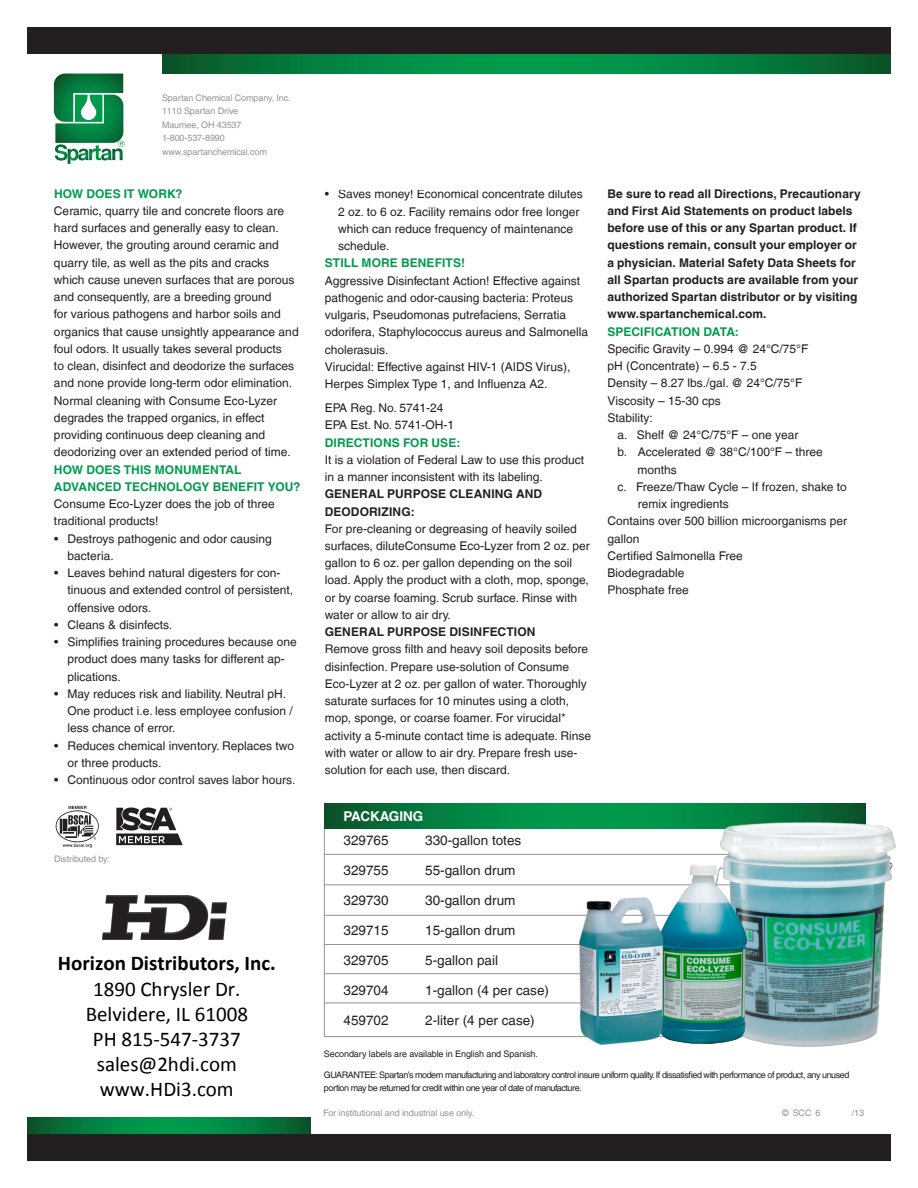
<style>
.page{position:relative;width:918px;height:1188px;background:#fff}
.page>*{position:absolute;margin:0;border:0;box-sizing:border-box;transform-origin:0 0}
.t1{font:21px/25.2px "Calibri";color:#000;text-align:center}
.t2{font:700 21px "Calibri";color:#000}
.t3{font:13.5px "Helvetica LT";color:#231f20}
.t4{font:700 13.5px "Helvetica LT";color:#fff}
.t5{font:12px/17.2px "Helvetica LT";color:#231f20}
.t6{font:700 12px/17.2px "Helvetica LT";letter-spacing:.005em;color:#231f20}
.t7{font:700 12px/17.2px "Helvetica LT";letter-spacing:.01em;color:#009a4d}
.t8{font:9px/13.5px "Helvetica LT";letter-spacing:-.05em;color:#231f20}
.t9{font:9px "Helvetica LT";letter-spacing:-.01em;color:#929497}
.t10{font:9px "Helvetica LT";letter-spacing:-.01em;color:#231f20}
.s1{font-weight:700;color:#009a4d}
</style>
<div class="page">
<svg style="left:27px;top:1118px;width:283px;height:16px"></svg>
<svg style="left:162px;top:54px;width:729px;height:20px"></svg>
<div style="left:27px;top:27px;width:864px;height:27px;background:#231f20"></div>
<div style="left:27px;top:1134px;width:864px;height:27px;background:#231f20"></div>
<svg style="left:324px;top:804px;width:383px;height:24px"></svg>
<hr style="left:324px;top:854px;width:541px;height:1px;background:#929497">
<hr style="left:324px;top:884px;width:541px;height:1px;background:#929497">
<hr style="left:324px;top:915px;width:541px;height:1px;background:#929497">
<hr style="left:324px;top:944px;width:541px;height:1px;background:#929497">
<hr style="left:324px;top:973px;width:541px;height:1px;background:#929497">
<hr style="left:324px;top:1003px;width:541px;height:1px;background:#929497">
<svg style="left:54px;top:74px;width:71px;height:90px"></svg>
<svg style="left:116px;top:808px;width:67px;height:37px"></svg>
<img style="left:55px;top:805px;width:44px;height:43px">
<img style="left:707px;top:803px;width:189px;height:244px">
<img style="left:640px;top:853px;width:122px;height:194px">
<img style="left:563px;top:877px;width:130px;height:170px">
<img style="left:103px;top:895px;width:123px;height:44px">
<p class="t9" style="left:162px;top:93px;width:130px">Spartan Chemical Company, Inc.</p>
<p class="t9" style="left:162px;top:106px;width:78px">1110 Spartan Drive</p>
<p class="t9" style="left:162px;top:120px;width:81px">Maumee, OH 43537</p>
<p class="t9" style="left:162px;top:133px;width:64px">1-800-537-8990</p>
<p class="t9" style="left:162px;top:147px;width:106px">www.spartanchemical.com</p>
<p class="t5" style="left:54px;top:185px;width:246px"><span class="s1">HOW DOES IT WORK?<br></span>Ceramic, quarry tile and concrete floors are hard surfaces and generally easy to clean.<br>However, the grouting around ceramic and quarry tile, as well as the pits and cracks which cause uneven surfaces that are porous and consequently, are a breeding ground<br>for various pathogens and harbor soils and organics that cause unsightly appearance and foul odors. It usually takes several products<br>to clean, disinfect and deodorize the surfaces and none provide long-term odor elimination.<br>Normal cleaning with Consume Eco-Lyzer degrades the trapped organics, in effect providing continuous deep cleaning and deodorizing over an extended period of time.</p>
<p class="t7" style="left:54px;top:460px;width:248px">HOW DOES THIS MONUMENTAL<br>ADVANCED TECHNOLOGY BENEFIT YOU?</p>
<p class="t5" style="left:54px;top:495px;width:222px">Consume Eco-Lyzer does the job of three traditional products!</p>
<p class="t5" style="left:68px;top:530px;width:206px;text-indent:-14px">• Destroys pathogenic and odor causing bacteria.</p>
<p class="t5" style="left:67px;top:564px;width:227px;text-indent:-13px">• Leaves behind natural digesters for con&shy;tinuous and extended control of persistent, offensive odors.</p>
<p class="t5" style="left:54px;top:616px;width:120px">• Cleans &amp; disinfects.</p>
<p class="t5" style="left:68px;top:633px;width:231px;text-indent:-14px">• Simplifies training procedures because one product does many tasks for different ap&shy;plications.</p>
<p class="t5" style="left:68px;top:685px;width:227px;text-indent:-14px">• May reduces risk and liability. Neutral pH.<br>One product i.e. less employee confusion / less chance of error.</p>
<p class="t5" style="left:68px;top:737px;width:228px;text-indent:-14px">• Reduces chemical inventory. Replaces two or three products.</p>
<p class="t5" style="left:54px;top:771px;width:243px">• Continuous odor control saves labor hours.</p>
<p class="t9" style="left:54px;top:854px;width:58px">Distributed by:</p>
<h1 class="t2" style="left:58px;top:949px;width:219px">Horizon Distributors, Inc.</h1>
<h1 class="t1" style="left:86px;top:976px;width:164px">1890 Chrysler Dr.<br>Belvidere, IL 61008<br>PH 815-547-3737 sales@2hdi.com www.HDi3.com</h1>
<p class="t5" style="left:338px;top:186px;width:246px;text-indent:-14px">• Saves money! Economical concentrate dilutes 2 oz. to 6 oz. Facility remains odor free longer which can reduce frequency of maintenance schedule.</p>
<p class="t7" style="left:325px;top:254px;width:142px">STILL MORE BENEFITS!</p>
<p class="t5" style="left:325px;top:272px;width:265px">Aggressive Disinfectant Action! Effective against pathogenic and odor-causing bacteria: Proteus vulgaris, Pseudomonas putrefaciens, Serratia odorifera, Staphylococcus aureus and Salmonella cholerasuis.</p>
<p class="t5" style="left:325px;top:358px;width:247px">Virucidal: Effective against HIV-1 (AIDS Virus),<br>Herpes Simplex Type 1, and Influenza A2.</p>
<p class="t5" style="left:325px;top:399px;width:120px">EPA Reg. No. 5741-24</p>
<p class="t5" style="left:325px;top:416px;width:131px">EPA Est. No. 5741-OH-1</p>
<p class="t7" style="left:325px;top:434px;width:137px">DIRECTIONS FOR USE:</p>
<p class="t5" style="left:325px;top:451px;width:261px">It is a violation of Federal Law to use this product in a manner inconsistent with its labeling.</p>
<p class="t6" style="left:325px;top:485px;width:219px">GENERAL PURPOSE CLEANING AND<br>DEODORIZING:</p>
<p class="t5" style="left:325px;top:520px;width:266px">For pre-cleaning or degreasing of heavily soiled surfaces, diluteConsume Eco-Lyzer from 2 oz. per gallon to 6 oz. per gallon depending on the soil load. Apply the product with a cloth, mop, sponge, or by coarse foaming. Scrub surface. Rinse with water or allow to air dry.</p>
<p class="t6" style="left:325px;top:623px;width:212px">GENERAL PURPOSE DISINFECTION</p>
<p class="t5" style="left:325px;top:641px;width:268px">Remove gross filth and heavy soil deposits before disinfection. Prepare use-solution of Consume Eco-Lyzer at 2 oz. per gallon of water. Thoroughly saturate surfaces for 10 minutes using a cloth, mop, sponge, or coarse foamer. For virucidal* activity a 5-minute contact time is adequate. Rinse with water or allow to air dry. Prepare fresh use&shy;solution for each use, then discard.</p>
<p class="t4" style="left:343px;top:808px;width:81px">PACKAGING</p>
<p class="t3" style="left:343px;top:832px;width:47px">329765</p>
<p class="t3" style="left:343px;top:862px;width:47px">329755</p>
<p class="t3" style="left:343px;top:892px;width:47px">329730</p>
<p class="t3" style="left:343px;top:922px;width:47px">329715</p>
<p class="t3" style="left:343px;top:952px;width:47px">329705</p>
<p class="t3" style="left:343px;top:982px;width:47px">329704</p>
<p class="t3" style="left:343px;top:1012px;width:47px">459702</p>
<p class="t3" style="left:425px;top:832px;width:98px">330-gallon totes</p>
<p class="t3" style="left:425px;top:862px;width:92px">55-gallon drum</p>
<p class="t3" style="left:425px;top:892px;width:92px">30-gallon drum</p>
<p class="t3" style="left:425px;top:922px;width:92px">15-gallon drum</p>
<p class="t3" style="left:425px;top:952px;width:74px">5-gallon pail</p>
<p class="t3" style="left:425px;top:982px;width:125px">1-gallon (4 per case)</p>
<p class="t3" style="left:425px;top:1012px;width:111px">2-liter (4 per case)</p>
<p class="t6" style="left:608px;top:185px;width:255px">Be sure to read all Directions, Precautionary and First Aid Statements on product labels before use of this or any Spartan product. If questions remain, consult your employer or a physician. Material Safety Data Sheets for all Spartan products are available from your authorized Spartan distributor or by visiting www.spartanchemical.com.</p>
<p class="t7" style="left:608px;top:323px;width:133px">SPECIFICATION DATA:</p>
<p class="t5" style="left:608px;top:340px;width:202px">Specific Gravity – 0.994 @ 24°C/75°F pH (Concentrate) – 6.5 - 7.5</p>
<p class="t5" style="left:608px;top:374px;width:196px">Density – 8.27 lbs./gal. @ 24°C/75°F</p>
<p class="t5" style="left:608px;top:392px;width:115px">Viscosity – 15-30 cps</p>
<p class="t5" style="left:608px;top:409px;width:47px">Stability:</p>
<p class="t5" style="left:618px;top:426px;width:182px">a. Shelf @ 24°C/75°F – one year</p>
<p class="t5" style="left:618px;top:444px;width:207px">b. Accelerated @ 38°C/100°F – three</p>
<p class="t5" style="left:638px;top:461px;width:41px">months</p>
<p class="t5" style="left:618px;top:478px;width:231px">c. Freeze/Thaw Cycle – If frozen, shake to</p>
<p class="t5" style="left:638px;top:495px;width:93px">remix ingredients</p>
<p class="t5" style="left:608px;top:513px;width:241px">Contains over 500 billion microorganisms per gallon</p>
<p class="t5" style="left:608px;top:547px;width:137px">Certified Salmonella Free<br>Biodegradable</p>
<p class="t5" style="left:608px;top:581px;width:83px">Phosphate free</p>
<p class="t10" style="left:324px;top:1049px;width:216px">Secondary labels are available in English and Spanish.</p>
<p class="t8" style="left:324px;top:1068px;width:527px">GUARANTEE: Spartan’s modern manufacturing and laboratory control insure uniform quality. If dissatisfied with performance of product, any unused portion may be returned for credit within one year of date of manufacture.</p>
<p class="t9" style="left:323px;top:1108px;width:152px">For institutional and industrial use only.</p>
<p class="t9" style="left:782px;top:1108px;width:40px">© SCC 6</p>
<p class="t9" style="left:852px;top:1108px;width:14px">/13</p>
</div>
